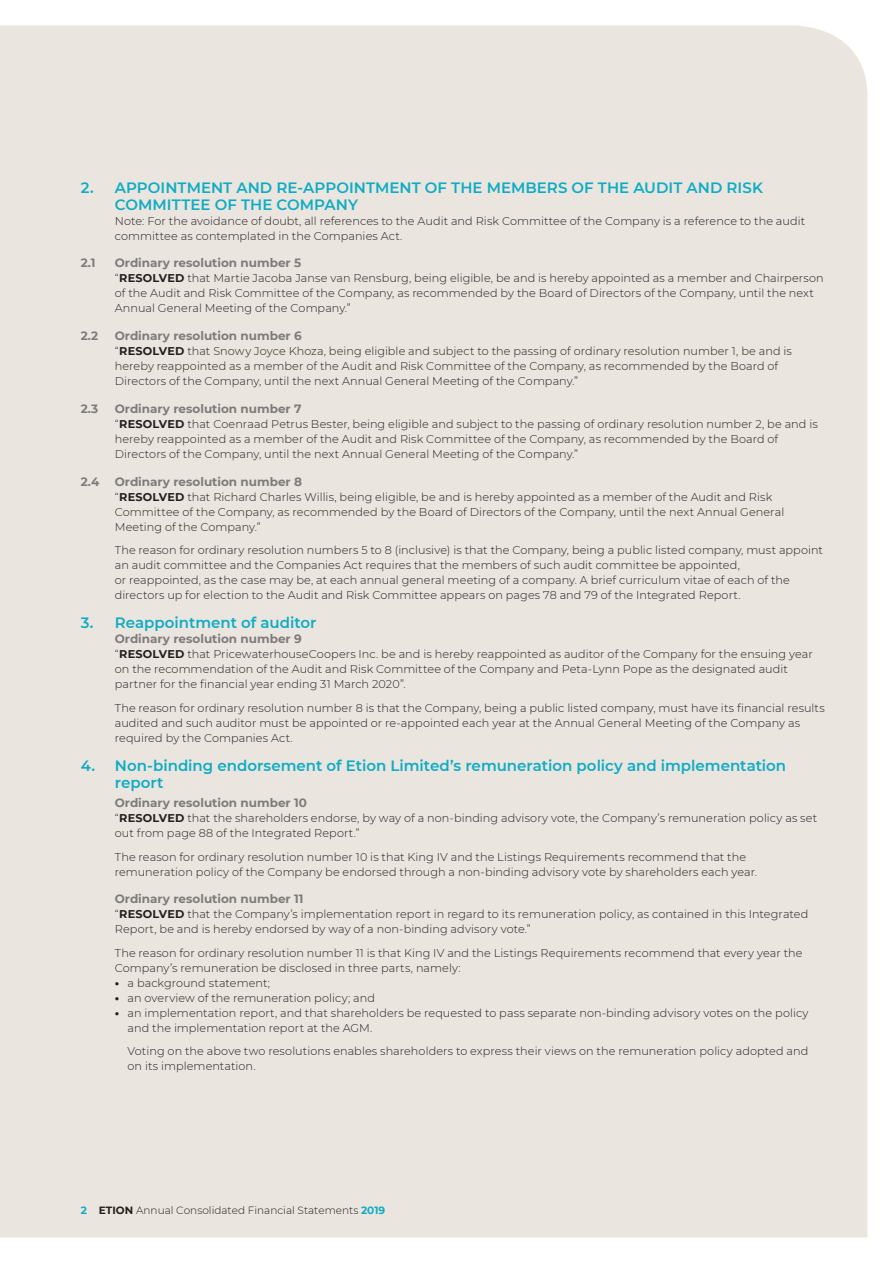
<style>
.page{position:relative;width:893px;height:1263px;background:#fff}
.page>*{position:absolute;margin:0;border:0;box-sizing:border-box;transform-origin:0 0}
.tab__heading_1__el{font:600 15px/16.5px "Montserrat";color:#0eacc4}
.tab__heading_2__el{font:700 12px "Montserrat";color:#7e7b7b}
.tab__body_copy__el{font:300 11.25px/15px "Montserrat";letter-spacing:.005em;color:#231f20}
.tab__bullets__el{font:300 11.25px/15px "Montserrat";letter-spacing:.01em;color:#231f20}
.t1{font:300 10.5px "Montserrat";color:#241e1b}
.s1{font-weight:700}
.s2{font-family:"Univers LT Std";font-size:9px}
.s3{font-weight:700;color:#0eacc4}
</style>
<div class="page">
<div style="left:0;top:26px;width:867px;height:1211px;background:#eae5df"></div>
<p class="tab__heading_1__el" style="left:115px;top:179px;width:650px;text-indent:-34px">2. APPOINTMENT AND RE-APPOINTMENT OF THE MEMBERS OF THE AUDIT AND RISK<br>COMMITTEE OF THE COMPANY</p>
<p class="tab__body_copy__el" style="left:115px;top:213px;width:692px">Note: For the avoidance of doubt, all references to the Audit and Risk Committee of the Company is a reference to the audit committee as contemplated in the Companies Act.</p>
<p class="tab__heading_2__el" style="left:81px;top:254px;width:16px">2.1</p>
<p class="tab__heading_2__el" style="left:115px;top:254px;width:188px">Ordinary resolution number 5</p>
<p class="tab__body_copy__el" style="left:115px;top:271px;width:710px">“<span class="s1">RESOLVED</span> that Martie Jacoba Janse van Rensburg, being eligible, be and is hereby appointed as a member and Chairperson of the Audit and Risk Committee of the Company, as recommended by the Board of Directors of the Company, until the next<br>Annual General Meeting of the Company.”</p>
<p class="tab__heading_2__el" style="left:81px;top:327px;width:19px">2.2</p>
<p class="tab__heading_2__el" style="left:115px;top:327px;width:189px">Ordinary resolution number 6</p>
<p class="tab__body_copy__el" style="left:115px;top:343px;width:679px">“<span class="s1">RESOLVED</span> that Snowy Joyce Khoza, being eligible and subject to the passing of ordinary resolution number 1, be and is hereby reappointed as a member of the Audit and Risk Committee of the Company, as recommended by the Board of<br>Directors of the Company, until the next Annual General Meeting of the Company.”</p>
<p class="tab__heading_2__el" style="left:81px;top:400px;width:19px">2.3</p>
<p class="tab__heading_2__el" style="left:115px;top:400px;width:188px">Ordinary resolution number 7</p>
<p class="tab__body_copy__el" style="left:115px;top:416px;width:705px">“<span class="s1">RESOLVED</span> that Coenraad Petrus Bester, being eligible and subject to the passing of ordinary resolution number 2, be and is hereby reappointed as a member of the Audit and Risk Committee of the Company, as recommended by the Board of<br>Directors of the Company, until the next Annual General Meeting of the Company.”</p>
<p class="tab__heading_2__el" style="left:81px;top:473px;width:20px">2.4</p>
<p class="tab__heading_2__el" style="left:115px;top:473px;width:189px">Ordinary resolution number 8</p>
<p class="tab__body_copy__el" style="left:115px;top:489px;width:671px">“<span class="s1">RESOLVED</span> that Richard Charles Willis, being eligible, be and is hereby appointed as a member of the Audit and Risk<br>Committee of the Company, as recommended by the Board of Directors of the Company, until the next Annual General<br>Meeting of the Company.”</p>
<p class="tab__body_copy__el" style="left:115px;top:542px;width:710px">The reason for ordinary resolution numbers 5 to 8 (inclusive) is that the Company, being a public listed company, must appoint an audit committee and the Companies Act requires that the members of such audit committee be appointed,<br>or reappointed, as the case may be, at each annual general meeting of a company. A brief curriculum vitae of each of the directors up for election to the Audit and Risk Committee appears on pages 78 and 79 of the Integrated Report.</p>
<p class="tab__heading_1__el" style="left:81px;top:614px;width:237px">3. Reappointment of auditor</p>
<p class="tab__heading_2__el" style="left:115px;top:630px;width:189px">Ordinary resolution number 9</p>
<p class="tab__body_copy__el" style="left:115px;top:647px;width:700px">“<span class="s1">RESOLVED</span> that PricewaterhouseCoopers Inc. be and is hereby reappointed as auditor of the Company for the ensuing year on the recommendation of the Audit and Risk Committee of the Company and Peta-Lynn Pope as the designated audit partner for the financial year ending 31 March 2020”.</p>
<p class="tab__body_copy__el" style="left:115px;top:700px;width:711px">The reason for ordinary resolution number 8 is that the Company, being a public listed company, must have its financial results audited and such auditor must be appointed or re-appointed each year at the Annual General Meeting of the Company as required by the Companies Act.</p>
<p class="tab__heading_1__el" style="left:115px;top:757px;width:673px;text-indent:-34px">4. Non-binding endorsement of Etion Limited’s remuneration policy and implementation report</p>
<p class="tab__heading_2__el" style="left:115px;top:794px;width:194px">Ordinary resolution number 10</p>
<p class="tab__body_copy__el" style="left:115px;top:810px;width:704px">“<span class="s1">RESOLVED</span> that the shareholders endorse, by way of a non-binding advisory vote, the Company’s remuneration policy as set out from page 88 of the Integrated Report.”</p>
<p class="tab__body_copy__el" style="left:115px;top:849px;width:644px">The reason for ordinary resolution number 10 is that King IV and the Listings Requirements recommend that the remuneration policy of the Company be endorsed through a non-binding advisory vote by shareholders each year.</p>
<p class="tab__heading_2__el" style="left:115px;top:890px;width:190px">Ordinary resolution number 11</p>
<p class="tab__body_copy__el" style="left:115px;top:906px;width:695px">“<span class="s1">RESOLVED</span> that the Company’s implementation report in regard to its remuneration policy, as contained in this Integrated<br>Report, be and is hereby endorsed by way of a non-binding advisory vote.”</p>
<p class="tab__body_copy__el" style="left:115px;top:945px;width:689px">The reason for ordinary resolution number 11 is that King IV and the Listings Requirements recommend that every year the<br>Company’s remuneration be disclosed in three parts, namely:</p>
<p class="tab__bullets__el" style="left:115px;top:975px;width:157px"><span class="s2">•</span> a background statement;</p>
<p class="tab__bullets__el" style="left:115px;top:990px;width:262px"><span class="s2">•</span> an overview of the remuneration policy; and</p>
<p class="tab__bullets__el" style="left:128px;top:1005px;width:682px;text-indent:-13px"><span class="s2">•</span> an implementation report, and that shareholders be requested to pass separate non-binding advisory votes on the policy and the implementation report at the AGM.</p>
<p class="tab__bullets__el" style="left:128px;top:1043px;width:682px">Voting on the above two resolutions enables shareholders to express their views on the remuneration policy adopted and on its implementation.</p>
<p class="t1" style="left:81px;top:1203px;width:306px"><span class="s3">2</span> <span class="s1">ETION</span> Annual Consolidated Financial Statements <span class="s3">2019</span></p>
</div>
